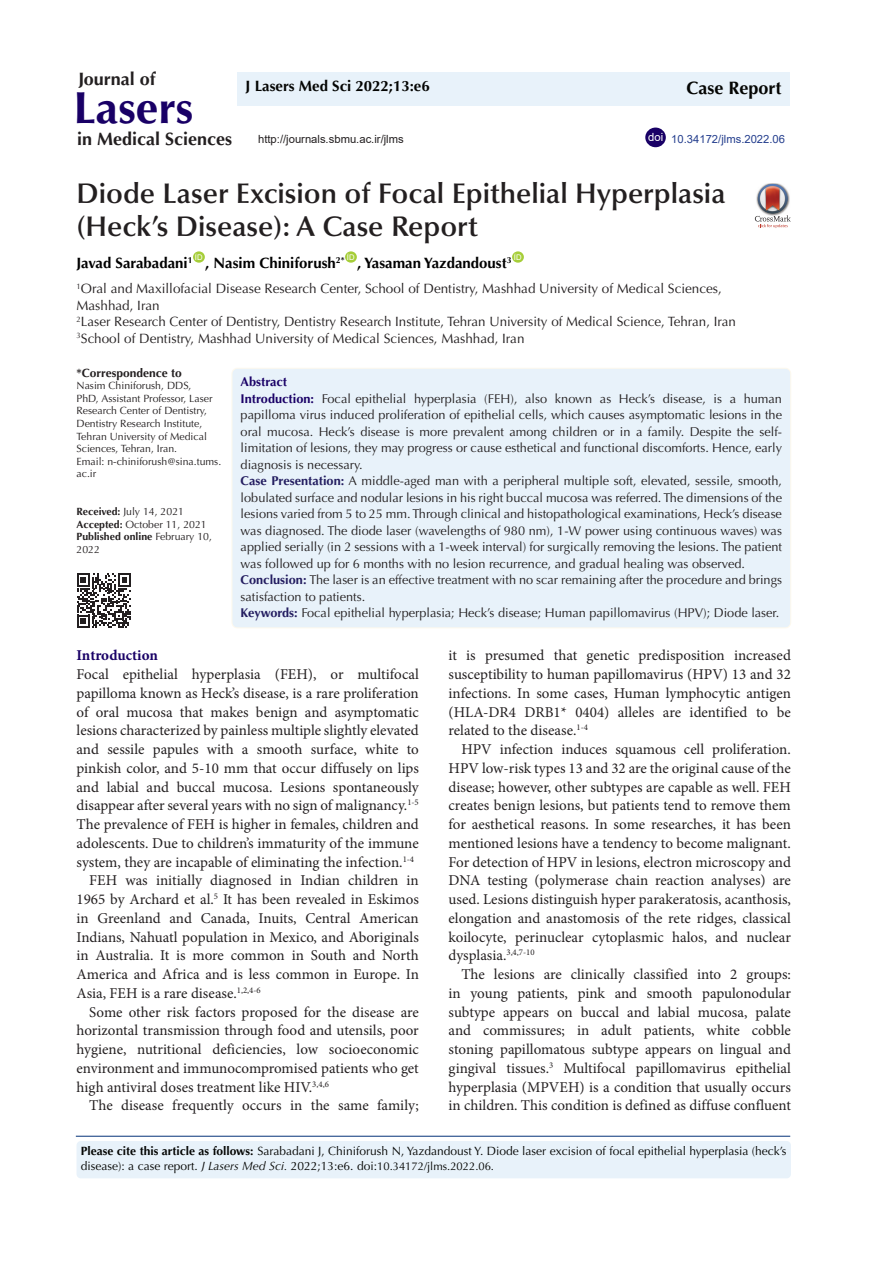
<style>
.page{position:relative;width:893px;height:1263px;background:#fff}
.page>*{position:absolute;margin:0;border:0;box-sizing:border-box;transform-origin:0 0}
.t1{font:700 45px "Optima LT Std";color:#190066}
.t2{font:600 28.5px/33px "Optima LT Std";color:#231f20}
.t3{font:700 18px "Optima LT Std";color:#231f20}
.t4{font:700 18px "Optima LT Std";color:#040503}
.No_Spacing{font:15px/18.8px "Minion Pro";color:#231f20;text-align:justify}
.t5{font:700 15px "Optima LT Std";color:#000}
.t6{font:700 15px "Optima LT Std";color:#040503}
.t7{font:700 15px "Minion Pro";letter-spacing:-.005em;color:#190066}
.t8{font:13.5px/16.5px "Optima LT Std";color:#231f20}
.Default{font:12.75px/16.5px "Optima LT Std";color:#231f20;text-align:justify}
.Default-2{font:700 12.75px "Optima LT Std";color:#190066}
.t9{font:12px/15px "Optima LT Std";color:#040503}
.t10{font:700 12px "Optima LT Std";color:#231f20}
.t11{font:11.25px "Arial";color:#231f20}
.t12{font:11.25px "Arial";color:#253f8e}
.t13{font:11.25px "Arial";color:#fff}
.t14{font:10.5px/12.6px "Optima LT Std";color:#231f20}
.t15{font:700 10.5px/12.6px "Optima LT Std";color:#231f20}
.t16{font:7.8px "Arial";color:#fff}
.s1{font-weight:700;color:#190066}
.s2{font-weight:700;color:#231d60}
.s3{font-weight:700}
.s4{font-weight:400}
.s5{font-style:italic}
.s6{font-size:11.25px}
</style>
<div class="page">
<hr style="left:76px;top:1136px;width:714px;height:1px;background:#053278">
<div style="left:77px;top:1141px;width:714px;height:37px;background:#e8f2fa;border-radius:4px"></div>
<img style="left:767px;top:183px;width:12px;height:1px">
<svg style="left:755px;top:184px;width:36px;height:44px"></svg>
<div style="left:624px;top:72px;width:166px;height:34px;background:#e8f2fa"></div>
<div style="left:645px;top:128px;width:21px;height:19px;background:#190066;border-radius:50%"></div>
<div style="left:193px;top:251px;width:12px;height:12px;background:#a6ce39;border-radius:50%"></div>
<div style="left:345px;top:251px;width:12px;height:12px;background:#a6ce39;border-radius:50%"></div>
<div style="left:512px;top:251px;width:12px;height:12px;background:#a6ce39;border-radius:50%"></div>
<div style="left:232px;top:368px;width:559px;height:260px;background:#e8f2fa;border-radius:6px"></div>
<div style="left:232px;top:368px;width:559px;height:260px;border:1px solid #fef9ed;border-radius:6px"></div>
<svg style="left:77px;top:573px;width:54px;height:55px"></svg>
<div style="left:237px;top:72px;width:387px;height:34px;background:#e8f2fa"></div>
<p class="t3" style="left:78px;top:68px;width:79px">Journal of</p>
<p class="t1" style="left:73px;top:81px;width:122px">Lasers</p>
<p class="t3" style="left:77px;top:129px;width:157px">in Medical Sciences</p>
<p class="t6" style="left:246px;top:78px;width:186px">J Lasers Med Sci 2022;13:e6</p>
<p class="t4" style="left:686px;top:77px;width:97px">Case Report</p>
<p class="t13" style="left:648px;top:129px;width:17px">doi</p>
<p class="t12" style="left:671px;top:131px;width:115px">10.34172/jlms.2022.06</p>
<p class="t2" style="left:77px;top:177px;width:651px">Diode Laser Excision of Focal Epithelial Hyperplasia (Heck’s Disease): A Case Report</p>
<p class="t5" style="left:77px;top:254px;width:118px">Javad Sarabadani<sup>1</sup></p>
<p class="t16" style="left:195px;top:252px;width:9px">ID</p>
<p class="t5" style="left:205px;top:254px;width:141px">, Nasim Chiniforush<sup>2*</sup></p>
<p class="t16" style="left:347px;top:252px;width:9px">ID</p>
<p class="t5" style="left:357px;top:254px;width:156px">, Yasaman Yazdandoust<sup>3</sup></p>
<p class="t16" style="left:514px;top:252px;width:9px">ID</p>
<p class="t8" style="left:77px;top:281px;width:647px"><sup>1</sup>Oral and Maxillofacial Disease Research Center, School of Dentistry, Mashhad University of Medical Sciences,<br>Mashhad, Iran</p>
<p class="t8" style="left:77px;top:314px;width:661px"><sup>2</sup>Laser Research Center of Dentistry, Dentistry Research Institute, Tehran University of Medical Science, Tehran, Iran</p>
<p class="t8" style="left:77px;top:330px;width:449px"><sup>3</sup>School of Dentistry, Mashhad University of Medical Sciences, Mashhad, Iran</p>
<p class="Default-2" style="left:241px;top:374px;width:48px">Abstract</p>
<p class="Default" style="left:241px;top:390px;width:543px"><span class="s1">Introduction:</span> Focal epithelial hyperplasia (FEH), also known as Heck’s disease, is a human papilloma virus induced proliferation of epithelial cells, which causes asymptomatic lesions in the oral mucosa. Heck’s disease is more prevalent among children or in a family. Despite the self&shy;limitation of lesions, they may progress or cause esthetical and functional discomforts. Hence, early diagnosis is necessary.</p>
<p class="Default" style="left:241px;top:473px;width:543px"><span class="s2">Case Presentation:</span> A middle-aged man with a peripheral multiple soft, elevated, sessile, smooth, lobulated surface and nodular lesions in his right buccal mucosa was referred. The dimensions of the lesions varied from 5 to 25 mm. Through clinical and histopathological examinations, Heck’s disease was diagnosed. The diode laser (wavelengths of 980 nm), 1-W power using continuous waves) was applied serially (in 2 sessions with a 1-week interval) for surgically removing the lesions. The patient was followed up for 6 months with no lesion recurrence, and gradual healing was observed.</p>
<p class="Default" style="left:241px;top:572px;width:543px"><span class="s2">Conclusion:</span> The laser is an effective treatment with no scar remaining after the procedure and brings satisfaction to patients.</p>
<p class="Default" style="left:241px;top:605px;width:540px"><span class="s2">Keywords:</span> Focal epithelial hyperplasia; Heck’s disease; Human papillomavirus (HPV); Diode laser.</p>
<p class="t11" style="left:258px;top:131px;width:147px">http://journals.sbmu.ac.ir/jlms</p>
<p class="t10" style="left:77px;top:366px;width:107px">*Correspondence to</p>
<p class="t14" style="left:77px;top:379px;width:138px">Nasim Chiniforush, DDS,<br>PhD, Assistant Professor, Laser<br>Research Center of Dentistry,<br>Dentistry Research Institute,<br>Tehran University of Medical<br>Sciences, Tehran, Iran.</p>
<p class="t14" style="left:77px;top:455px;width:146px">Email: n-chiniforush@sina.tums. ac.ir</p>
<p class="t14" style="left:77px;top:505px;width:109px"><span class="s3">Received:</span> July 14, 2021</p>
<p class="t14" style="left:77px;top:518px;width:132px"><span class="s3">Accepted:</span> October 11, 2021</p>
<p class="t15" style="left:77px;top:531px;width:137px">Published online <span class="s4">February 10,<br>2022</span></p>
<p class="t7" style="left:77px;top:645px;width:83px">Introduction</p>
<p class="No_Spacing" style="left:77px;top:665px;width:344px">Focal epithelial hyperplasia (FEH), or multifocal papilloma known as Heck’s disease, is a rare proliferation of oral mucosa that makes benign and asymptomatic lesions characterized by painless multiple slightly elevated and sessile papules with a smooth surface, white to pinkish color, and 5-10 mm that occur diffusely on lips and labial and buccal mucosa. Lesions spontaneously disappear after several years with no sign of malignancy.<sup>1-5<br></sup>The prevalence of FEH is higher in females, children and adolescents. Due to children’s immaturity of the immune system, they are incapable of eliminating the infection.<sup>1-4</sup></p>
<p class="No_Spacing" style="left:77px;top:871px;width:344px;text-indent:13px">FEH was initially diagnosed in Indian children in 1965 by Archard et al.<sup>5</sup> It has been revealed in Eskimos in Greenland and Canada, Inuits, Central American Indians, Nahuatl population in Mexico, and Aboriginals in Australia. It is more common in South and North America and Africa and is less common in Europe. In Asia, FEH is a rare disease.<sup>1,2,4-6</sup></p>
<p class="No_Spacing" style="left:77px;top:1002px;width:344px;text-indent:13px">Some other risk factors proposed for the disease are horizontal transmission through food and utensils, poor hygiene, nutritional deficiencies, low socioeconomic environment and immunocompromised patients who get high antiviral doses treatment like HIV.<sup>3,4,6</sup></p>
<p class="No_Spacing" style="left:89px;top:1096px;width:331px">The disease frequently occurs in the same family;</p>
<p class="No_Spacing" style="left:449px;top:646px;width:344px">it is presumed that genetic predisposition increased susceptibility to human papillomavirus (HPV) 13 and 32 infections. In some cases, Human lymphocytic antigen (HLA-DR4 DRB1* 0404) alleles are identified to be related to the disease.<sup>1-4</sup></p>
<p class="No_Spacing" style="left:449px;top:740px;width:344px;text-indent:13px">HPV infection induces squamous cell proliferation.<br>HPV low-risk types 13 and 32 are the original cause of the disease; however, other subtypes are capable as well. FEH creates benign lesions, but patients tend to remove them for aesthetical reasons. In some researches, it has been mentioned lesions have a tendency to become malignant.<br>For detection of HPV in lesions, electron microscopy and DNA testing (polymerase chain reaction analyses) are used. Lesions distinguish hyper parakeratosis, acanthosis, elongation and anastomosis of the rete ridges, classical koilocyte, perinuclear cytoplasmic halos, and nuclear dysplasia.<sup>3,4,7-10</sup></p>
<p class="No_Spacing" style="left:449px;top:965px;width:344px;text-indent:13px">The lesions are clinically classified into 2 groups: in young patients, pink and smooth papulonodular subtype appears on buccal and labial mucosa, palate and commissures; in adult patients, white cobble stoning papillomatous subtype appears on lingual and gingival tissues.<sup>3</sup> Multifocal papillomavirus epithelial hyperplasia (MPVEH) is a condition that usually occurs in children. This condition is defined as diffuse confluent</p>
<p class="t9" style="left:81px;top:1144px;width:707px"><span class="s3">Please cite this article as follows:</span> Sarabadani J, Chiniforush N, Yazdandoust Y. Diode laser excision of focal epithelial hyperplasia (heck’s disease): a case report. <span class="s5">J Lasers Med Sci.</span> 2022;13:e6. doi:<span class="s6">10.34172/jlms.2022.06.</span></p>
</div>
